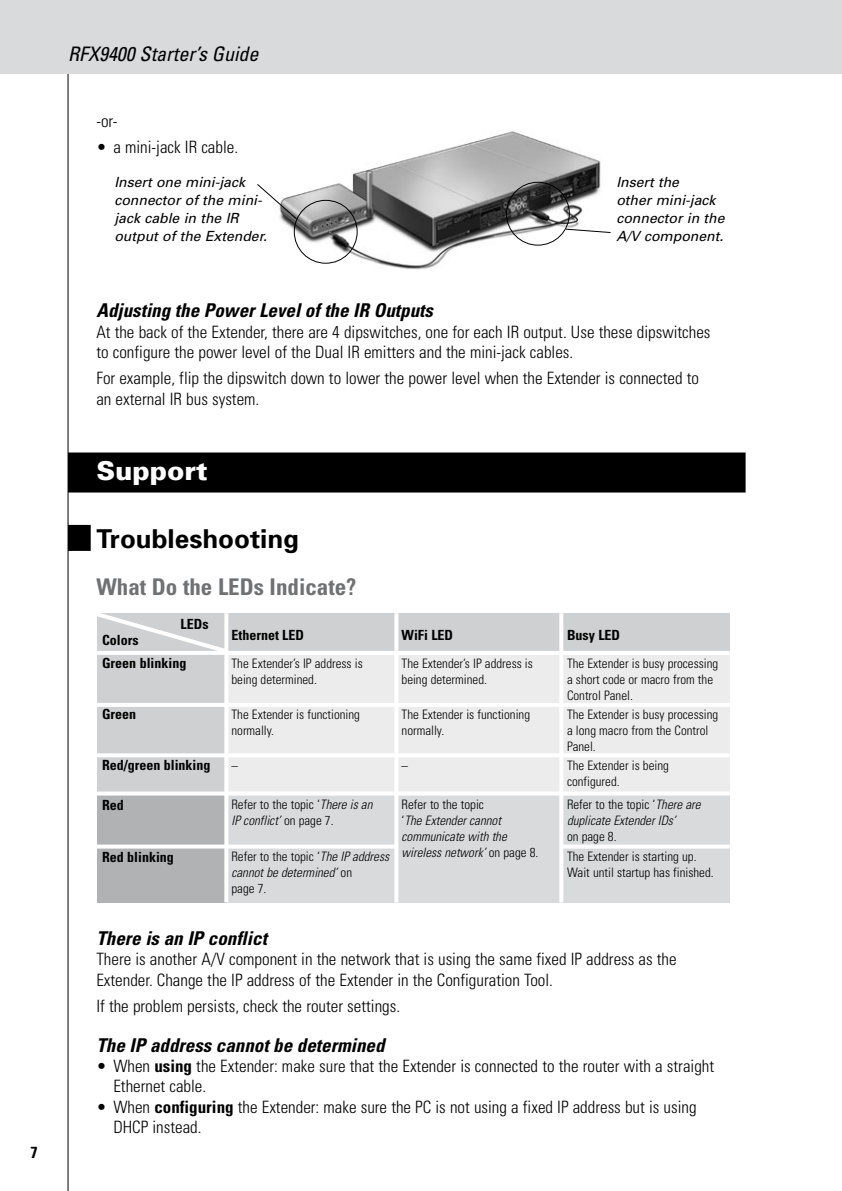
<style>
.page{position:relative;width:842px;height:1191px;background:#fff}
.page>*{position:absolute;margin:0;border:0;box-sizing:border-box;transform-origin:0 0}
.t1{font:700 26px "Univers";color:#000}
.t2{font:900 26px "Univers";color:#fff}
.t3{font:700 condensed 23px "Univers";color:#707173}
.t4{font:italic condensed 20px "Univers";color:#000}
.t5{font:italic 700 condensed 19px "Univers";color:#000}
.t6{font:300 condensed 17px/20.4px "Univers";color:#000}
.t7{font:700 condensed 16px "Univers";color:#000}
.t8{font:italic 14px/18px "Univers";color:#000}
.t9{font:700 condensed 14px "Univers";color:#000}
.t10{font:300 condensed 13px/16px "Univers";color:#000}
.t11{font:italic 300 condensed 13px/16px "Univers";color:#000}
.s1{font-style:italic}
.s2{font-style:normal}
.s3{font-weight:700}
</style>
<div class="page">
<hr style="left:68px;top:0;width:1px;height:1191px;background:#000">
<div style="left:0;top:0;width:842px;height:74px;background:#d9dadb"></div>
<div style="left:97px;top:613px;width:633px;height:289px;background:#ececed"></div>
<div style="left:97px;top:794px;width:633px;height:108px;background:#d9dadb"></div>
<div style="left:97px;top:613px;width:129px;height:289px;background:#cfd0d1"></div>
<div style="left:97px;top:794px;width:129px;height:108px;background:#b1b2b4"></div>
<div style="left:97px;top:613px;width:633px;height:40px;background:#cfd0d1"></div>
<hr style="left:97px;top:651px;width:633px;height:4px;background:#fff">
<hr style="left:97px;top:703px;width:633px;height:4px;background:#fff">
<hr style="left:97px;top:753px;width:633px;height:4px;background:#fff">
<hr style="left:97px;top:791px;width:633px;height:4px;background:#fff">
<svg style="left:563px;top:844px;width:167px;height:4px"></svg>
<svg style="left:97px;top:844px;width:297px;height:4px"></svg>
<svg style="left:224px;top:656px;width:4px;height:246px"></svg>
<hr style="left:394px;top:613px;width:4px;height:289px;background:#fff">
<hr style="left:559px;top:613px;width:4px;height:289px;background:#fff">
<svg style="left:97px;top:613px;width:132px;height:43px"></svg>
<div style="left:68px;top:452px;width:678px;height:40px;background:#000"></div>
<div style="left:68px;top:525px;width:23px;height:26px;background:#000"></div>
<img style="left:281px;top:131px;width:320px;height:139px">
<div style="left:294px;top:200px;width:64px;height:64px;border:1px solid #000;border-radius:50%"></div>
<svg style="left:257px;top:183px;width:41px;height:37px"></svg>
<div style="left:506px;top:182px;width:64px;height:64px;border:1px solid #000;border-radius:50%"></div>
<svg style="left:565px;top:228px;width:46px;height:6px"></svg>
<p class="t7" style="left:30px;top:1142px;width:9px">7</p>
<p class="t4" style="left:68px;top:42px;width:192px">RFX9400 Starter’s Guide</p>
<p class="t6" style="left:96px;top:110px;width:23px">-or-</p>
<p class="t6" style="left:96px;top:136px;width:143px">• a mini-jack IR cable.</p>
<p class="t8" style="left:114px;top:173px;width:154px">Insert one mini-jack connector of the mini&shy;jack cable in the IR output of the Extender.</p>
<p class="t8" style="left:616px;top:173px;width:110px">Insert the<br>other mini-jack connector in the<br>A/V component.</p>
<p class="t5" style="left:96px;top:299px;width:338px">Adjusting the Power Level of the IR Outputs</p>
<p class="t6" style="left:96px;top:321px;width:616px">At the back of the Extender, there are 4 dipswitches, one for each IR output. Use these dipswitches to configure the power level of the Dual IR emitters and the mini-jack cables.</p>
<p class="t6" style="left:96px;top:368px;width:604px">For example, flip the dipswitch down to lower the power level when the Extender is connected to an external IR bus system.</p>
<h1 class="t2" style="left:96px;top:455px;width:113px">Support</h1>
<h1 class="t1" style="left:96px;top:523px;width:204px">Troubleshooting</h1>
<h2 class="t3" style="left:96px;top:572px;width:262px">What Do the LEDs Indicate?</h2>
<p class="t9" style="left:181px;top:615px;width:29px">LEDs</p>
<p class="t9" style="left:102px;top:631px;width:38px">Colors</p>
<p class="t9" style="left:231px;top:626px;width:74px">Ethernet LED</p>
<p class="t9" style="left:402px;top:626px;width:53px">WiFi LED</p>
<p class="t9" style="left:567px;top:626px;width:55px">Busy LED</p>
<p class="t10" style="left:231px;top:655px;width:133px">The Extender’s IP address is being determined.</p>
<p class="t9" style="left:102px;top:655px;width:86px">Green blinking</p>
<p class="t10" style="left:402px;top:655px;width:133px">The Extender’s IP address is being determined.</p>
<p class="t10" style="left:567px;top:655px;width:153px">The Extender is busy processing a short code or macro from the<br>Control Panel.</p>
<p class="t10" style="left:231px;top:706px;width:130px">The Extender is functioning normally.</p>
<p class="t9" style="left:102px;top:706px;width:36px">Green</p>
<p class="t10" style="left:402px;top:706px;width:130px">The Extender is functioning normally.</p>
<p class="t10" style="left:567px;top:706px;width:153px">The Extender is busy processing a long macro from the Control<br>Panel.</p>
<p class="t9" style="left:102px;top:757px;width:110px">Red/green blinking</p>
<p class="t10" style="left:231px;top:757px;width:8px">–</p>
<p class="t10" style="left:402px;top:757px;width:8px">–</p>
<p class="t10" style="left:567px;top:757px;width:103px">The Extender is being configured.</p>
<p class="t10" style="left:231px;top:796px;width:143px">Refer to the topic ‘<span class="s1">There is an<br>IP conflict’</span> on page 7.</p>
<p class="t9" style="left:102px;top:796px;width:23px">Red</p>
<p class="t11" style="left:402px;top:796px;width:138px"><span class="s2">Refer to the topic<br>‘</span>The Extender cannot communicate with the wireless network’ <span class="s2">on page 8.</span></p>
<p class="t11" style="left:567px;top:796px;width:135px"><span class="s2">Refer to the topic ‘</span>There are duplicate Extender IDs’</p>
<p class="t10" style="left:567px;top:828px;width:51px">on page 8.</p>
<p class="t11" style="left:231px;top:848px;width:159px"><span class="s2">Refer to the topic ‘</span>The IP address cannot be determined’ <span class="s2">on<br>page 7.</span></p>
<p class="t9" style="left:102px;top:848px;width:73px">Red blinking</p>
<p class="t10" style="left:567px;top:848px;width:148px">The Extender is starting up.<br>Wait until startup has finished.</p>
<p class="t5" style="left:96px;top:926px;width:172px">There is an IP conflict</p>
<p class="t6" style="left:96px;top:949px;width:582px">There is another A/V component in the network that is using the same fixed IP address as the<br>Extender. Change the IP address of the Extender in the Configuration Tool.</p>
<p class="t6" style="left:96px;top:995px;width:305px">If the problem persists, check the router settings.</p>
<p class="t5" style="left:96px;top:1033px;width:290px">The IP address cannot be determined</p>
<p class="t6" style="left:113px;top:1055px;width:602px;text-indent:-17px">• When <span class="s3">using</span> the Extender: make sure that the Extender is connected to the router with a straight<br>Ethernet cable.</p>
<p class="t6" style="left:113px;top:1096px;width:585px;text-indent:-17px">• When <span class="s3">configuring</span> the Extender: make sure the PC is not using a fixed IP address but is using<br>DHCP instead.</p>
</div>
